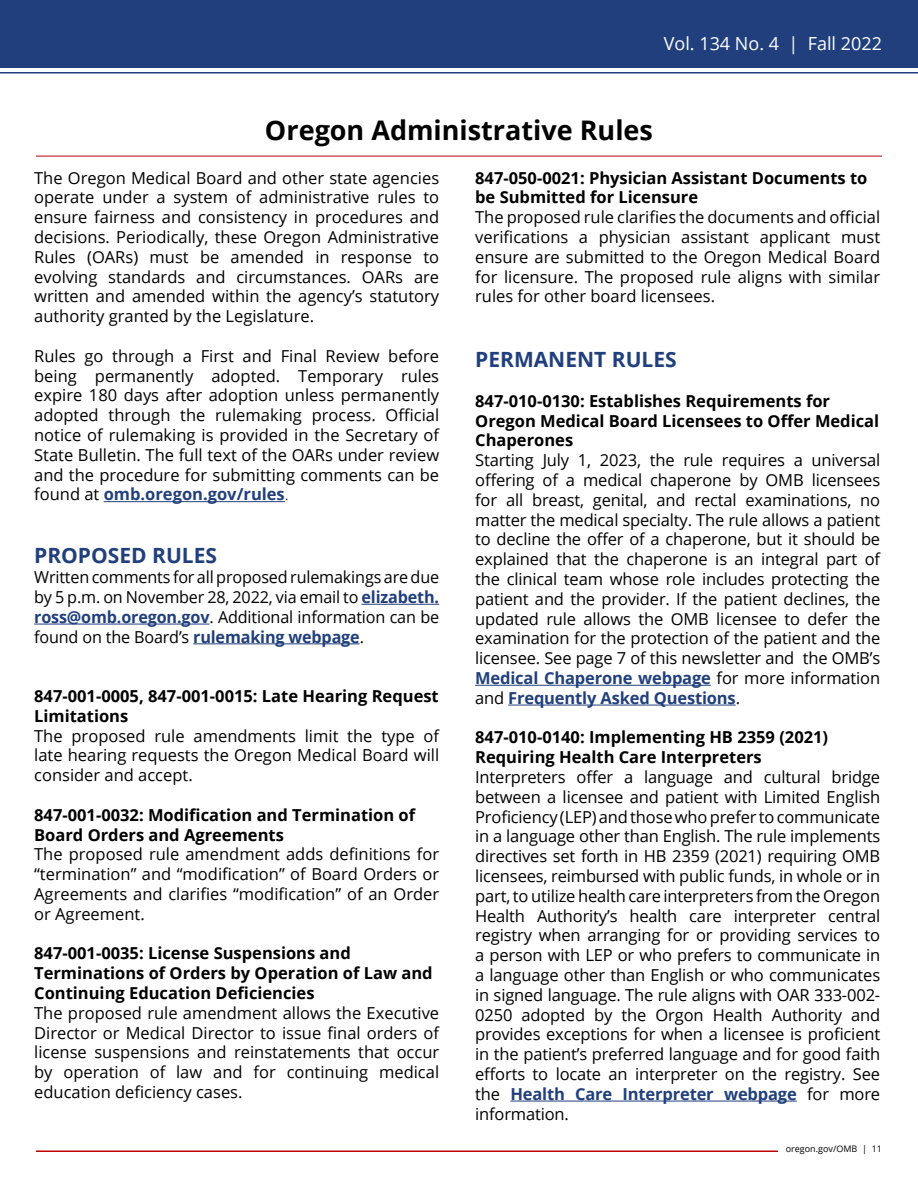
<style>
.page{position:relative;width:918px;height:1188px;background:#fff}
.page>*{position:absolute;margin:0;border:0;box-sizing:border-box;transform-origin:0 0}
.t1{font:700 27px "Open Sans";color:#000101}
.t2{font:700 21px "Open Sans";color:#203f7c}
.t3{font:18px "Open Sans";color:#fff}
.t4{font:16.5px/19.8px "Open Sans";color:#000101;text-align:justify}
.t5{font:700 16.5px/19.8px "Open Sans";color:#000101}
.t6{font:16.5px/19.8px "Open Sans";letter-spacing:-.01em;color:#000;text-align:justify}
.t7{font:9px "Open Sans";color:#000101}
.s1{font-weight:700;color:#203f7c}
.s2{font-weight:300}
</style>
<div class="page">
<div style="left:0;top:0;width:918px;height:68px;background:#203f7c"></div>
<hr style="left:0;top:72px;width:918px;height:2px;background:#203e7c">
<hr style="left:36px;top:1150px;width:742px;height:2px;background:#c20000">
<hr style="left:104px;top:501px;width:181px;height:1px;background:#203f7c">
<hr style="left:362px;top:604px;width:77px;height:1px;background:#203f7c">
<hr style="left:34px;top:624px;width:175px;height:1px;background:#203f7c">
<hr style="left:193px;top:643px;width:167px;height:1px;background:#203f7c">
<hr style="left:475px;top:685px;width:236px;height:1px;background:#203f7c">
<hr style="left:508px;top:705px;width:228px;height:1px;background:#203f7c">
<hr style="left:510px;top:1101px;width:287px;height:1px;background:#203f7c">
<hr style="left:36px;top:156px;width:846px;height:1px;background:#c02026">
<p class="t3" style="left:664px;top:31px;width:220px">Vol. 134 No. 4 | Fall 2022</p>
<h1 class="t1" style="left:265px;top:111px;width:390px">Oregon Administrative Rules</h1>
<p class="t4" style="left:34px;top:167px;width:407px">The Oregon Medical Board and other state agencies operate under a system of administrative rules to ensure fairness and consistency in procedures and decisions. Periodically, these Oregon Administrative Rules (OARs) must be amended in response to evolving standards and circumstances. OARs are written and amended within the agency’s statutory authority granted by the Legislature.</p>
<p class="t4" style="left:34px;top:346px;width:407px">Rules go through a First and Final Review before being permanently adopted. Temporary rules expire 180 days after adoption unless permanently adopted through the rulemaking process. Official notice of rulemaking is provided in the Secretary of State Bulletin. The full text of the OARs under review and the procedure for submitting comments can be found at <span class="s1">omb.oregon.gov/rules</span><span class="s2">.</span></p>
<p class="t2" style="left:34px;top:541px;width:184px">PROPOSED RULES</p>
<p class="t6" style="left:34px;top:567px;width:407px">Written comments for all proposed rulemakings are due by 5 p.m. on November 28, 2022, via email to <span class="s1">elizabeth. ross@omb.oregon.gov</span>. Additional information can be found on the Board’s <span class="s1">rulemaking webpage</span>.</p>
<p class="t5" style="left:34px;top:686px;width:406px">847-001-0005, 847-001-0015: Late Hearing Request<br>Limitations</p>
<p class="t4" style="left:34px;top:725px;width:407px">The proposed rule amendments limit the type of late hearing requests the Oregon Medical Board will consider and accept.</p>
<p class="t5" style="left:34px;top:805px;width:383px">847-001-0032: Modification and Termination of<br>Board Orders and Agreements</p>
<p class="t4" style="left:34px;top:844px;width:406px">The proposed rule amendment adds definitions for “termination” and “modification” of Board Orders or Agreements and clarifies “modification” of an Order or Agreement.</p>
<p class="t5" style="left:34px;top:943px;width:400px">847-001-0035: License Suspensions and<br>Terminations of Orders by Operation of Law and<br>Continuing Education Deficiencies</p>
<p class="t4" style="left:34px;top:1003px;width:407px">The proposed rule amendment allows the Executive Director or Medical Director to issue final orders of license suspensions and reinstatements that occur by operation of law and for continuing medical education deficiency cases.</p>
<p class="t5" style="left:475px;top:167px;width:394px">847-050-0021: Physician Assistant Documents to be Submitted for Licensure</p>
<p class="t4" style="left:475px;top:207px;width:407px">The proposed rule clarifies the documents and official verifications a physician assistant applicant must ensure are submitted to the Oregon Medical Board for licensure. The proposed rule aligns with similar rules for other board licensees.</p>
<p class="t2" style="left:475px;top:345px;width:203px">PERMANENT RULES</p>
<p class="t5" style="left:475px;top:391px;width:406px">847-010-0130: Establishes Requirements for<br>Oregon Medical Board Licensees to Offer Medical<br>Chaperones</p>
<p class="t4" style="left:475px;top:450px;width:407px">Starting July 1, 2023, the rule requires a universal offering of a medical chaperone by OMB licensees for all breast, genital, and rectal examinations, no matter the medical specialty. The rule allows a patient to decline the offer of a chaperone, but it should be explained that the chaperone is an integral part of the clinical team whose role includes protecting the patient and the provider. If the patient declines, the updated rule allows the OMB licensee to defer the examination for the protection of the patient and the licensee. See page 7 of this newsletter and the OMB’s <span class="s1">Medical Chaperone webpage</span> for more information and <span class="s1">Frequently Asked Questions</span>.</p>
<p class="t5" style="left:475px;top:727px;width:355px">847-010-0140: Implementing HB 2359 (2021)<br>Requiring Health Care Interpreters</p>
<p class="t4" style="left:475px;top:767px;width:407px">Interpreters offer a language and cultural bridge between a licensee and patient with Limited English Proficiency (LEP) and those who prefer to communicate in a language other than English. The rule implements directives set forth in HB 2359 (2021) requiring OMB licensees, reimbursed with public funds, in whole or in part, to utilize health care interpreters from the Oregon Health Authority’s health care interpreter central registry when arranging for or providing services to a person with LEP or who prefers to communicate in a language other than English or who communicates in signed language. The rule aligns with OAR 333-002- 0250 adopted by the Orgon Health Authority and provides exceptions for when a licensee is proficient in the patient’s preferred language and for good faith efforts to locate an interpreter on the registry. See the <span class="s1">Health Care Interpreter webpage</span> for more information.</p>
<p class="t7" style="left:786px;top:1143px;width:98px">oregon.gov/OMB | 11</p>
</div>
